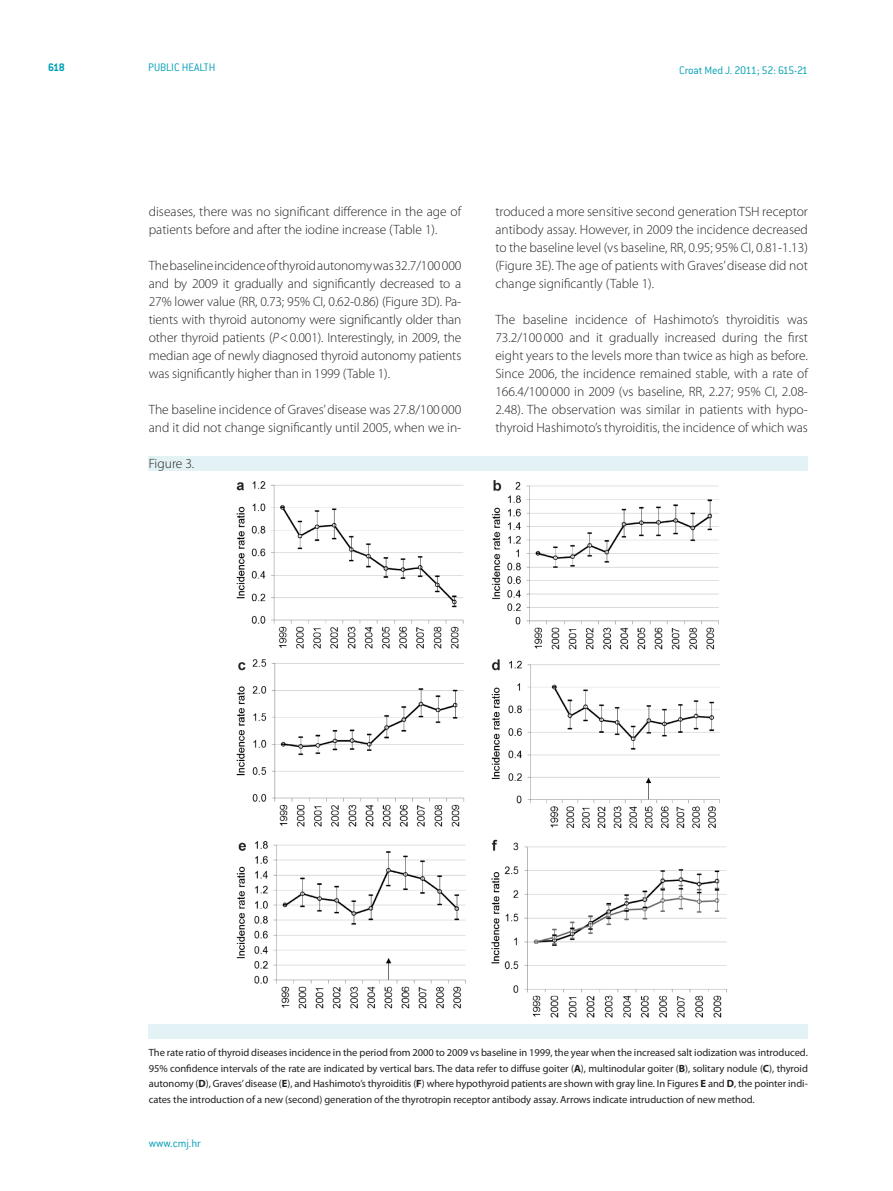
<style>
.page{position:relative;width:893px;height:1191px;background:#fff}
.page>*{position:absolute;margin:0;border:0;box-sizing:border-box;transform-origin:0 0}
.t1{font:300 13.5px/18px "Myriad Pro";color:#231f20;text-align:justify}
.t2{font:300 12px "ITC Conduit LTCE";letter-spacing:-.015em;color:#009fb4}
.t3{font:700 12px "ITC Conduit LTCE";color:#009fb4}
.t4{font:10.5px/15.8px "Myriad Pro";letter-spacing:-.005em;color:#231f20;text-align:justify}
.s1{font-style:italic}
.s2{font-weight:700}
</style>
<div class="page">
<img style="left:236px;top:480px;width:491px;height:538px">
<div style="left:149px;top:456px;width:659px;height:15px;background:#e2f2f5"></div>
<div style="left:149px;top:1023px;width:659px;height:15px;background:#e2f2f5"></div>
<p class="t3" style="left:48px;top:60px;width:18px">618</p>
<p class="t2" style="left:148px;top:61px;width:69px">PUBLIC HEALTH</p>
<p class="t2" style="left:679px;top:63px;width:130px">Croat Med J. 2011; 52: 615-21</p>
<p class="t1" style="left:149px;top:202px;width:314px">diseases, there was no significant difference in the age of patients before and after the iodine increase (Table 1).</p>
<p class="t1" style="left:149px;top:256px;width:314px">The baseline incidence of thyroid autonomy was 32.7/100000 and by 2009 it gradually and significantly decreased to a 27% lower value (RR, 0.73; 95% CI, 0.62-0.86) (Figure 3D). Pa&shy;tients with thyroid autonomy were significantly older than other thyroid patients (<span class="s1">P</span>&lt;0.001). Interestingly, in 2009, the median age of newly diagnosed thyroid autonomy patients was significantly higher than in 1999 (Table 1).</p>
<p class="t1" style="left:149px;top:400px;width:314px">The baseline incidence of Graves’ disease was 27.8/100 000 and it did not change significantly until 2005, when we in-</p>
<p class="t1" style="left:149px;top:455px;width:47px">Figure 3.</p>
<p class="t1" style="left:495px;top:202px;width:314px">troduced a more sensitive second generation TSH receptor antibody assay. However, in 2009 the incidence decreased to the baseline level (vs baseline, RR, 0.95; 95% CI, 0.81-1.13) (Figure 3E). The age of patients with Graves’ disease did not change significantly (Table 1).</p>
<p class="t1" style="left:495px;top:310px;width:314px">The baseline incidence of Hashimoto’s thyroiditis was 73.2/100 000 and it gradually increased during the first eight years to the levels more than twice as high as before.<br>Since 2006, the incidence remained stable, with a rate of 166.4/100 000 in 2009 (vs baseline, RR, 2.27; 95% CI, 2.08- 2.48). The observation was similar in patients with hypo&shy;thyroid Hashimoto’s thyroiditis, the incidence of which was</p>
<p class="t4" style="left:149px;top:1044px;width:661px">The rate ratio of thyroid diseases incidence in the period from 2000 to 2009 vs baseline in 1999, the year when the increased salt iodization was introduced.<br>95% confidence intervals of the rate are indicated by vertical bars. The data refer to diffuse goiter (<span class="s2">A</span>), multinodular goiter (<span class="s2">B</span>), solitary nodule (<span class="s2">C</span>), thyroid autonomy (<span class="s2">D</span>), Graves’ disease (<span class="s2">E</span>), and Hashimoto’s thyroiditis (<span class="s2">F</span>) where hypothyroid patients are shown with gray line. I n Figures <span class="s2">E</span> and <span class="s2">D</span>, the pointer indi&shy;cates the introduction of a new (second) generation of the thyrotropin receptor antibody assay. Arrows indicate intruduction of new method.</p>
<p class="t2" style="left:149px;top:1136px;width:54px">www.cmj.hr</p>
</div>
